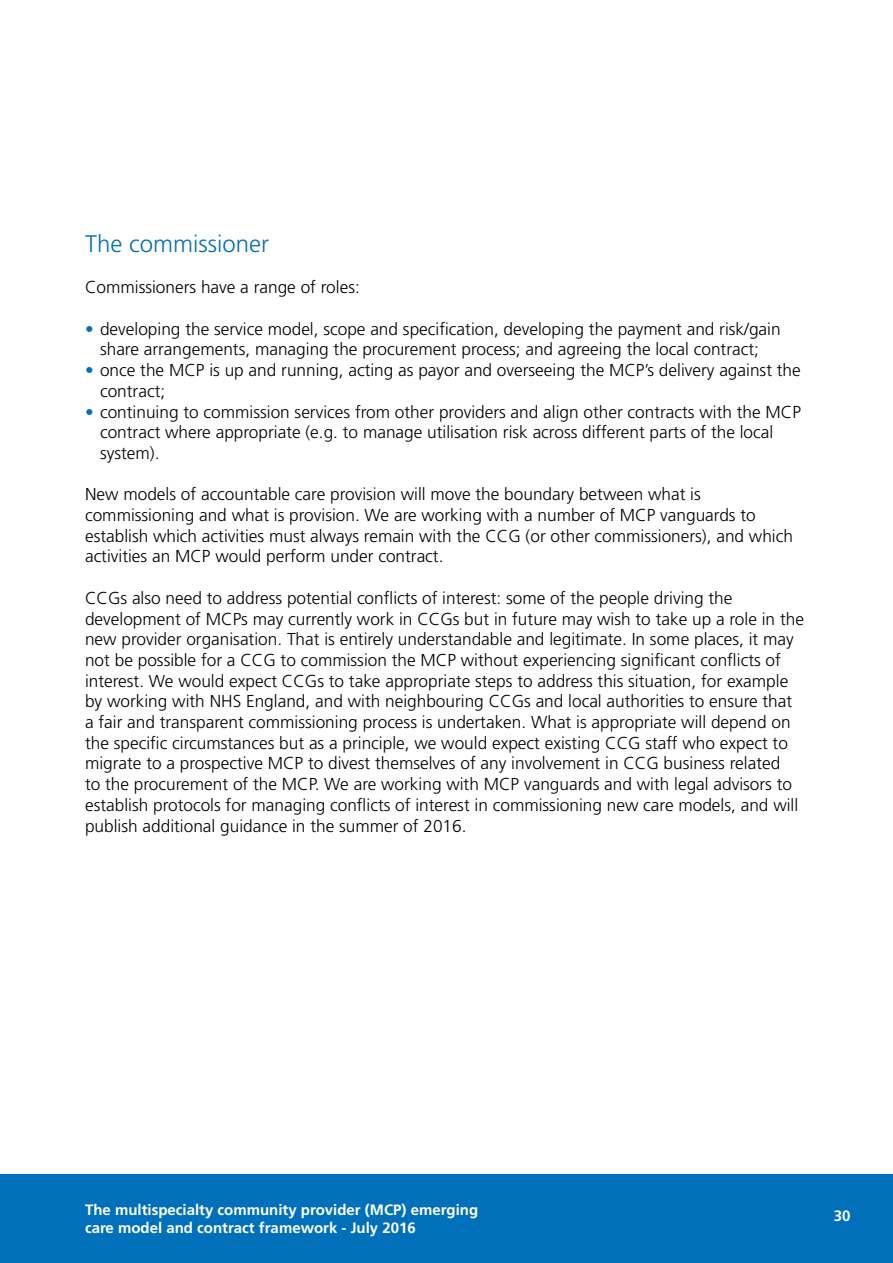
<style>
.page{position:relative;width:893px;height:1263px;background:#fff}
.page>*{position:absolute;margin:0;border:0;box-sizing:border-box;transform-origin:0 0}
.t1{font:300 24px "Frutiger";color:#0070ba}
.t2{font:300 17.25px/20.7px "Frutiger";color:#000}
.t3{font:700 15px/18px "Frutiger";color:#fff}
.t4{font:700 15px "Frutiger LT Std";color:#fff}
.s1{color:#0070ba}
</style>
<div class="page">
<div style="left:0;top:1174px;width:893px;height:89px;background:#0070ba"></div>
<h1 class="t1" style="left:85px;top:230px;width:186px">The commissioner</h1>
<p class="t2" style="left:85px;top:277px;width:276px">Commissioners have a range of roles:</p>
<p class="t2" style="left:85px;top:319px;width:697px;text-align:center"><span class="s1">•</span> developing the service model, scope and specification, developing the payment and risk/gain share arrangements, managing the procurement process; and agreeing the local contract;</p>
<p class="t2" style="left:100px;top:360px;width:702px;text-indent:-15px"><span class="s1">•</span> once the MCP is up and running, acting as payor and overseeing the MCP’s delivery against the contract;</p>
<p class="t2" style="left:100px;top:401px;width:702px;text-indent:-15px"><span class="s1">•</span> continuing to commission services from other providers and align other contracts with the MCP contract where appropriate (e.g. to manage utilisation risk across different parts of the local system).</p>
<p class="t2" style="left:85px;top:484px;width:709px">New models of accountable care provision will move the boundary between what is commissioning and what is provision. We are working with a number of MCP vanguards to establish which activities must always remain with the CCG (or other commissioners), and which activities an MCP would perform under contract.</p>
<p class="t2" style="left:85px;top:588px;width:720px">CCGs also need to address potential conflicts of interest: some of the people driving the development of MCPs may currently work in CCGs but in future may wish to take up a role in the new provider organisation. That is entirely understandable and legitimate. In some places, it may not be possible for a CCG to commission the MCP without experiencing significant conflicts of interest. We would expect CCGs to take appropriate steps to address this situation, for example by working with NHS England, and with neighbouring CCGs and local authorities to ensure that a fair and transparent commissioning process is undertaken. What is appropriate will depend on the specific circumstances but as a principle, we would expect existing CCG staff who expect to migrate to a prospective MCP to divest themselves of any involvement in CCG business related<br>to the procurement of the MCP. We are working with MCP vanguards and with legal advisors to establish protocols for managing conflicts of interest in commissioning new care models, and will publish additional guidance in the summer of 2016.</p>
<p class="t3" style="left:85px;top:1200px;width:395px">The multispecialty community provider (MCP) emerging care model and contract framework - July 2016</p>
<p class="t4" style="left:834px;top:1207px;width:18px">30</p>
</div>
